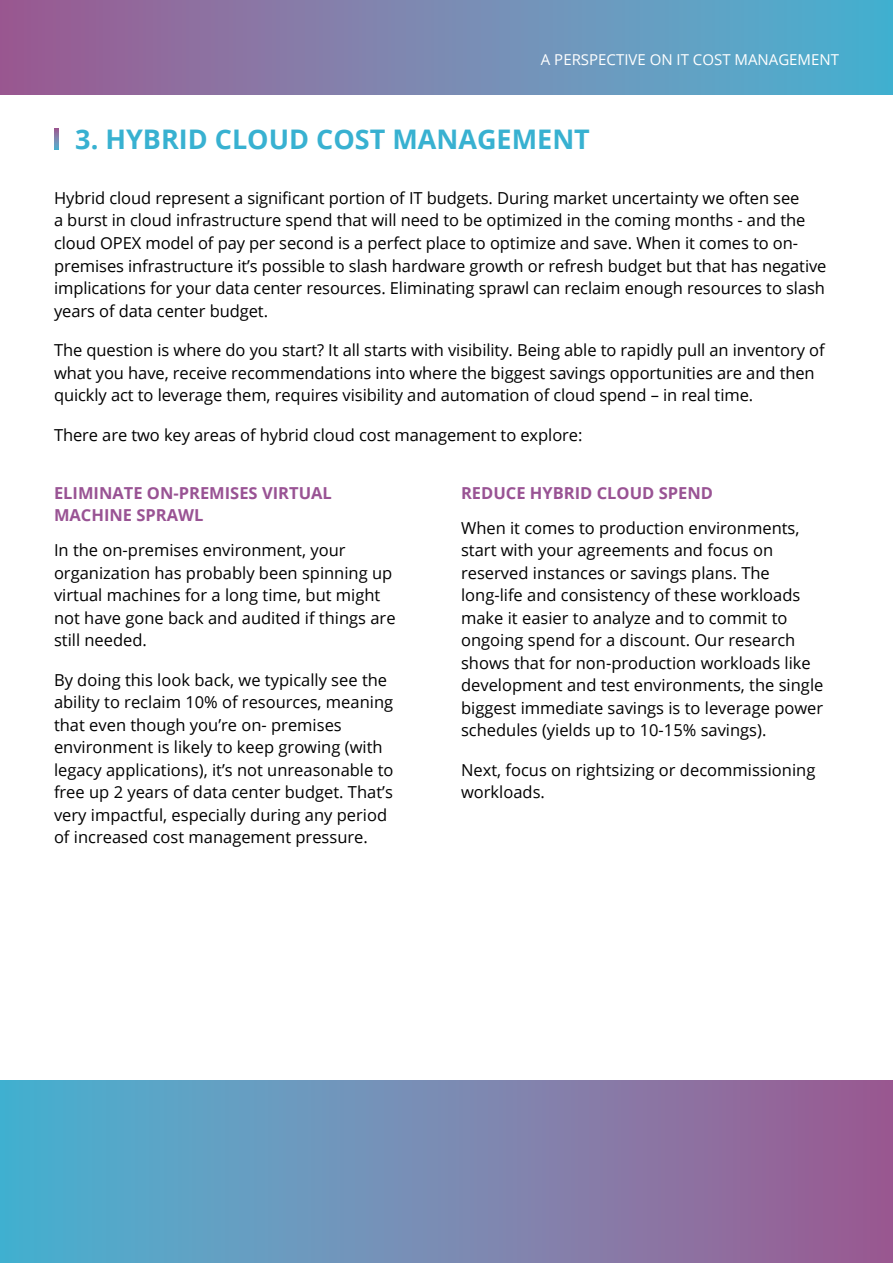
<style>
.page{position:relative;width:893px;height:1263px;background:#fff}
.page>*{position:absolute;margin:0;border:0;box-sizing:border-box;transform-origin:0 0}
.t1{font:700 27px "Open Sans";color:#38b1d1}
.t2{font:16.5px/22.5px "Open Sans";color:#000}
.t3{font:700 16.5px/22.5px "Open Sans";color:#995394}
.t4{font:15px "Open Sans";color:#fff}
</style>
<div class="page">
<svg style="left:54px;top:128px;width:5px;height:22px"></svg>
<div style="left:0;top:0;width:893px;height:94px;background:linear-gradient(to right,#a15c92,#4cb5d3)"></div>
<div style="left:0;top:1080px;width:893px;height:183px;background:linear-gradient(to right,#4cb5d3,#a15c92)"></div>
<p class="t4" style="left:541px;top:50px;width:300px">A PERSPECTIVE ON IT COST MANAGEMENT</p>
<h1 class="t1" style="left:75px;top:120px;width:516px">3. HYBRID CLOUD COST MANAGEMENT</h1>
<p class="t2" style="left:54px;top:186px;width:774px">Hybrid cloud represent a significant portion of IT budgets. During market uncertainty we often see<br>a burst in cloud infrastructure spend that will need to be optimized in the coming months - and the cloud OPEX model of pay per second is a perfect place to optimize and save. When it comes to on&shy;premises infrastructure it’s possible to slash hardware growth or refresh budget but that has negative implications for your data center resources. Eliminating sprawl can reclaim enough resources to slash years of data center budget.</p>
<p class="t2" style="left:54px;top:338px;width:772px">The question is where do you start? It all starts with visibility. Being able to rapidly pull an inventory of what you have, receive recommendations into where the biggest savings opportunities are and then quickly act to leverage them, requires visibility and automation of cloud spend – in real time.</p>
<p class="t2" style="left:54px;top:423px;width:530px">There are two key areas of hybrid cloud cost management to explore:</p>
<p class="t3" style="left:54px;top:481px;width:279px">ELIMINATE ON-PREMISES VIRTUAL<br>MACHINE SPRAWL</p>
<p class="t2" style="left:54px;top:539px;width:343px">In the on-premises environment, your organization has probably been spinning up virtual machines for a long time, but might not have gone back and audited if things are still needed.</p>
<p class="t2" style="left:54px;top:668px;width:341px">By doing this look back, we typically see the ability to reclaim 10% of resources, meaning that even though you’re on- premises environment is likely to keep growing (with legacy applications), it’s not unreasonable to free up 2 years of data center budget. That’s very impactful, especially during any period of increased cost management pressure.</p>
<p class="t3" style="left:461px;top:481px;width:253px">REDUCE HYBRID CLOUD SPEND</p>
<p class="t2" style="left:461px;top:516px;width:364px">When it comes to production environments, start with your agreements and focus on reserved instances or savings plans. The long-life and consistency of these workloads make it easier to analyze and to commit to ongoing spend for a discount. Our research shows that for non-production workloads like development and test environments, the single biggest immediate savings is to leverage power schedules (yields up to 10-15% savings).</p>
<p class="t2" style="left:461px;top:758px;width:356px">Next, focus on rightsizing or decommissioning workloads.</p>
</div>
